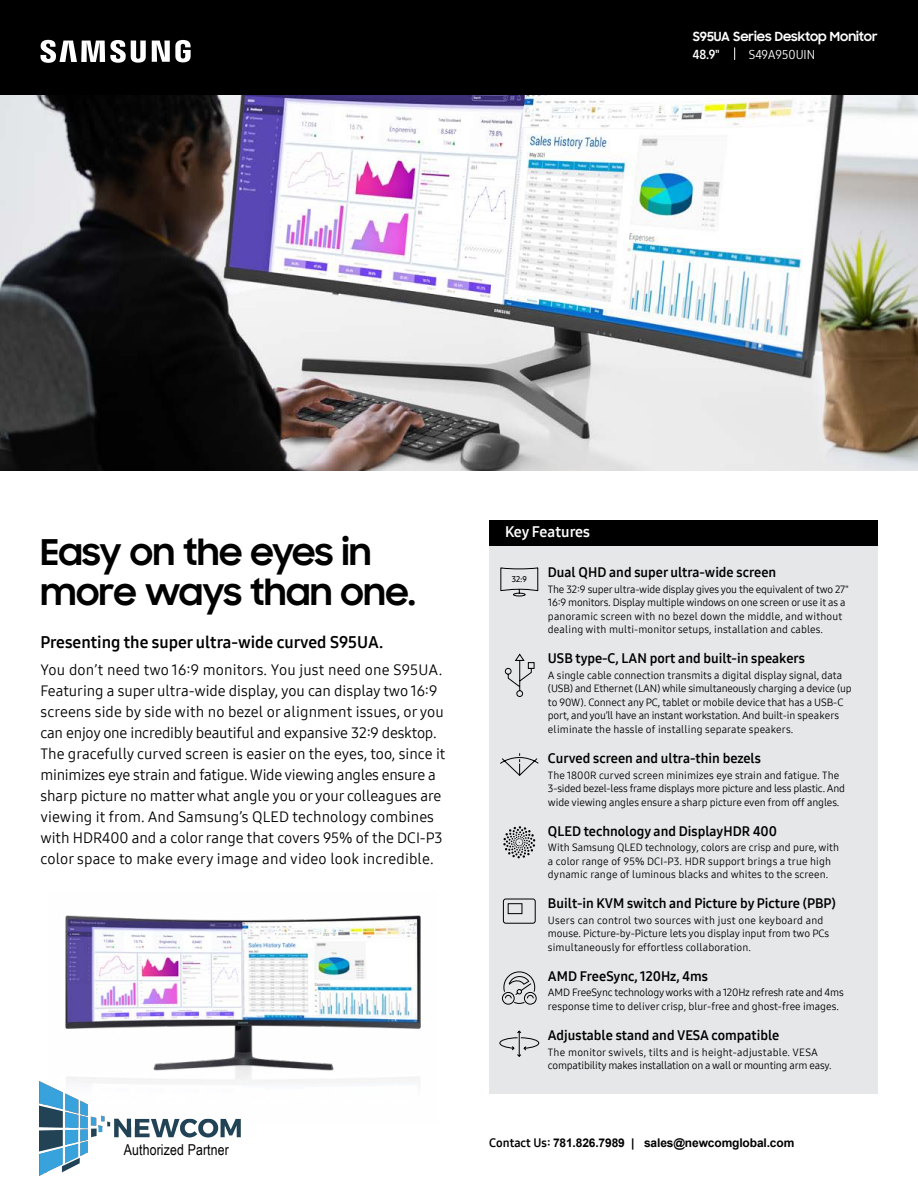
<style>
.page{position:relative;width:918px;height:1188px;background:#fff}
.page>*{position:absolute;margin:0;border:0;box-sizing:border-box;transform-origin:0 0}
.Headlines{font:700 36px/40.5px "Samsung Sharp Sans";letter-spacing:-.01em;color:#000}
.Small_Copy_Heads{font:16.5px "Samsung One 700";color:#000}
.Small_Copy_Heads-2{font:15px/21px "Samsung One 400";letter-spacing:-.005em;color:#000}
.t1{font:15px "Arial Narrow";letter-spacing:.01em;color:#000}
.t2{font:15px "Samsung One 700";color:#fff}
.Subheaders{font:13.5px "Samsung One 700";color:#000}
.t3{font:700 12.75px "Samsung Sharp Sans";color:#fff}
.Product_SKUs{font:12.75px "Samsung One 400 C";color:#fff}
.t4{font:12.75px "Samsung One 700 C";color:#fff}
.t5{font:700 12px "Arial";letter-spacing:-.01em;color:#000}
.Bullets{font:10.5px/13.5px "Samsung One 400";color:#000}
.Bullets-2{font:10.5px/13.5px "Samsung One 400";letter-spacing:-.02em;color:#000}
.t6{font:8.1px "Samsung One 600";color:#000}
.s1{font-family:"Samsung One 700";font-weight:400}
</style>
<div class="page">
<img style="left:0;top:94px;width:918px;height:376px">
<div style="left:0;top:0;width:918px;height:94px;background:#000"></div>
<svg style="left:41px;top:40px;width:105px;height:23px"></svg>
<svg style="left:152px;top:40px;width:39px;height:22px"></svg>
<svg style="left:734px;top:47px;width:1px;height:13px"></svg>
<div style="left:489px;top:544px;width:389px;height:550px;background:#e6e7e8"></div>
<div style="left:489px;top:520px;width:389px;height:26px;background:#000"></div>
<img style="left:65px;top:915px;width:356px;height:168px">
<svg style="left:500px;top:753px;width:39px;height:23px"></svg>
<svg style="left:503px;top:826px;width:32px;height:33px"></svg>
<svg style="left:503px;top:898px;width:33px;height:26px"></svg>
<svg style="left:502px;top:971px;width:35px;height:34px"></svg>
<svg style="left:499px;top:1030px;width:41px;height:27px"></svg>
<svg style="left:500px;top:567px;width:39px;height:30px"></svg>
<svg style="left:504px;top:653px;width:31px;height:44px"></svg>
<img style="left:40px;top:1081px;width:208px;height:95px">
<p class="t3" style="left:693px;top:27px;width:186px">S95UA Series Desktop Monitor</p>
<p class="t4" style="left:693px;top:46px;width:29px">48.9"</p>
<p class="Product_SKUs" style="left:749px;top:46px;width:68px">S49A950UIN</p>
<p class="Headlines" style="left:40px;top:530px;width:377px">Easy on the eyes in more ways than one.</p>
<p class="Small_Copy_Heads" style="left:40px;top:631px;width:345px">Presenting the super ultra-wide curved S95UA.</p>
<p class="Small_Copy_Heads-2" style="left:40px;top:659px;width:407px">You don’t need two 16:9 monitors. You just need one S95UA.<br>Featuring a super ultra-wide display, you can display two 16:9 screens side by side with no bezel or alignment issues, or you can enjoy one incredibly beautiful and expansive 32:9 desktop.<br>The gracefully curved screen is easier on the eyes, too, since it minimizes eye strain and fatigue. Wide viewing angles ensure a sharp picture no matter what angle you or your colleagues are viewing it from. And Samsung’s QLED technology combines with HDR400 and a color range that covers 95% of the DCI-P3 color space to make every image and video look incredible.</p>
<h3 class="t1" style="left:124px;top:1139px;width:107px">Authorized Partner</h3>
<p class="t2" style="left:505px;top:522px;width:87px">Key Features</p>
<p class="t6" style="left:512px;top:574px;width:17px">32:9</p>
<p class="Subheaders" style="left:548px;top:563px;width:230px">Dual QHD and super ultra-wide screen</p>
<p class="Bullets" style="left:548px;top:582px;width:302px">The 32:9 super ultra-wide display gives you the equivalent of two 27" 16:9 monitors. Display multiple windows on one screen or use it as a panoramic screen with no bezel down the middle, and without dealing with multi-monitor setups, installation and cables.</p>
<p class="Subheaders" style="left:548px;top:649px;width:259px">USB type-C, LAN port and built-in speakers</p>
<p class="Bullets" style="left:548px;top:668px;width:305px">A single cable connection transmits a digital display signal, data (USB) and Ethernet (LAN) while simultaneously charging a device (up to 90W). Connect any PC, tablet or mobile device that has a USB-C port, and you’ll have an instant workstation. And built-in speakers eliminate the hassle of installing separate speakers.</p>
<p class="Subheaders" style="left:548px;top:749px;width:215px">Curved screen and ultra-thin bezels</p>
<p class="Bullets" style="left:548px;top:768px;width:299px">The 1800R curved screen minimizes eye strain and fatigue. The<br>3-sided bezel-less frame displays more picture and less plastic. And wide viewing angles ensure a sharp picture even from off angles.</p>
<p class="Subheaders" style="left:548px;top:822px;width:231px">QLED technology and DisplayHDR 400</p>
<p class="Bullets" style="left:548px;top:841px;width:293px">With Samsung QLED technology, colors are crisp and pure, with a color range of 95% DCI-P3. HDR support brings a true high dynamic range of luminous blacks and whites to the screen.</p>
<p class="Subheaders" style="left:548px;top:894px;width:289px">Built-in KVM switch and Picture by Picture (PBP)</p>
<p class="Bullets" style="left:548px;top:913px;width:283px">Users can control two sources with just one keyboard and mouse. Picture-by-Picture lets you display input from two PCs simultaneously for effortless collaboration.</p>
<p class="Subheaders" style="left:548px;top:967px;width:161px">AMD FreeSync, 120Hz, 4ms</p>
<p class="Bullets-2" style="left:548px;top:986px;width:297px">AMD FreeSync technology works with a 120Hz refresh rate and 4ms response time to deliver crisp, blur-free and ghost-free images.</p>
<p class="Subheaders" style="left:548px;top:1026px;width:233px">Adjustable stand and VESA compatible</p>
<p class="Bullets-2" style="left:548px;top:1045px;width:285px">The monitor swivels, tilts and is height-adjustable. VESA compatibility makes installation on a wall or mounting arm easy.</p>
<p class="t5" style="left:489px;top:1135px;width:307px"><span class="s1">Contact Us:</span> 781.826.7989 | sales@newcomglobal.com</p>
</div>
